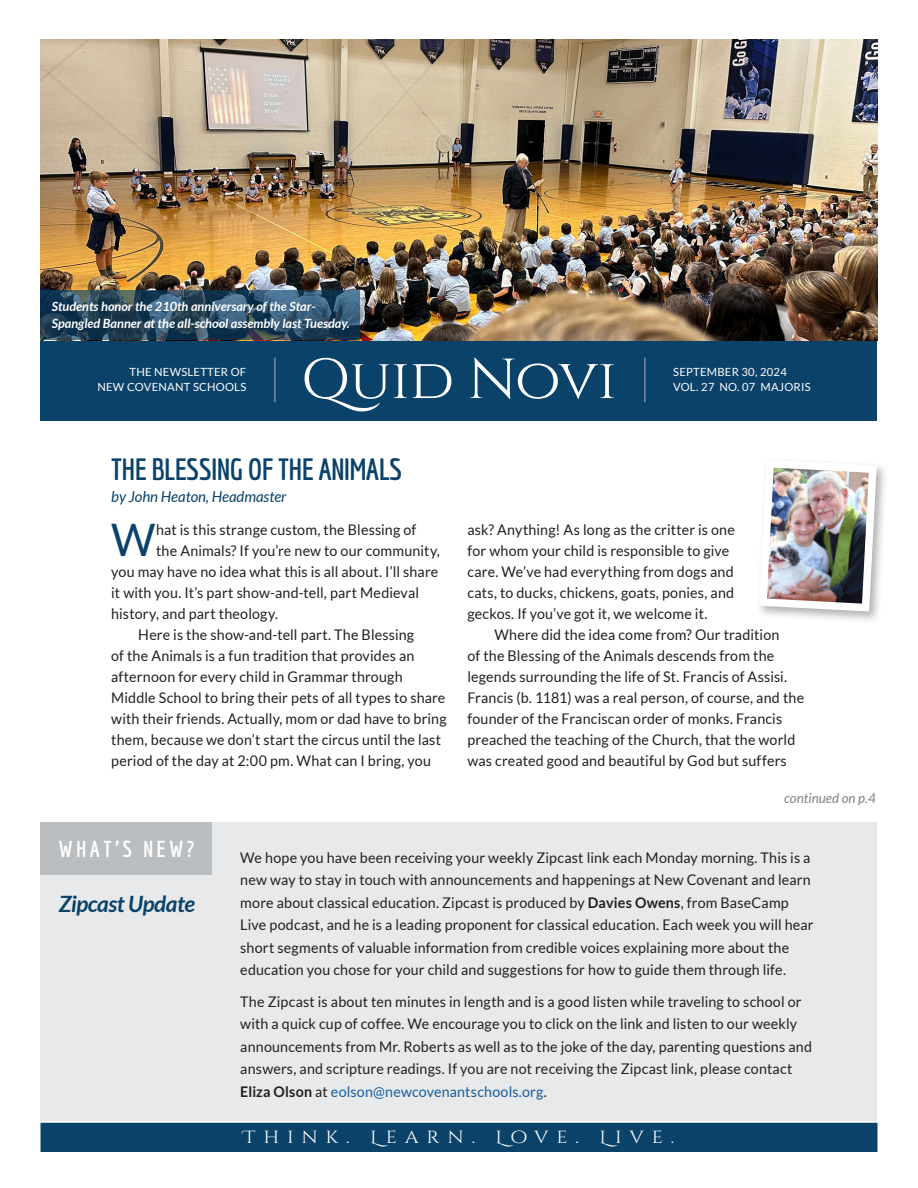
<style>
.page{position:relative;width:918px;height:1188px;background:#fff}
.page>*{position:absolute;margin:0;border:0;box-sizing:border-box;transform-origin:0 0}
.t1{font:56.25px "Cinzel";letter-spacing:-.015em;color:#fff;scale:1.05 1}
.QN_Body_Text_--_Main_Article_1st_Para{font:44.85px "Lato";color:#0a426a}
.QN_Article_Title_--_Economica_Bold{font:700 30px "Economica";letter-spacing:-.02em;color:#0a426a}
.QN_What_s_New_--_Heading{font:700 22.5px "Economica";letter-spacing:.15em;color:#fff}
.QN_What_s_New_--_Title{font:italic 700 22.5px "Lato";letter-spacing:-.02em;color:#0a426a}
.t2{font:17.55px "Cinzel Decorative";letter-spacing:.4em;color:#fff;scale:1.11 1}
.QN_Byline{font:italic 15px "Lato";letter-spacing:-.005em;color:#0a426a}
.QN_Body_Text{font:14.7px/22.5px "Lato";letter-spacing:.01em;color:#231f20}
.QN_Body_Text_--_Main_Article{font:14.7px/21px "Lato";letter-spacing:.01em;color:#231f20}
.QN_Body_Text_--_Main_Article_1st_Para-2{font:14.7px "Lato";letter-spacing:.01em;color:#231f20}
.QN_Continued--Gray{font:italic 13.5px "Lato";color:#808285}
.QN_Caption--White{font:italic 700 12.75px/16.5px "Lato";color:#fff}
.QN_Title_Deck_--_Date_Issue{font:11.25px/15px "Lato";letter-spacing:.02em;color:#fff;text-align:right}
.s1{font-weight:700}
.s2{color:#175d9e}
</style>
<div class="page">
<div style="left:40px;top:340px;width:838px;height:80px;background:#0a426a"></div>
<div style="left:42px;top:1124px;width:834px;height:26px;background:#0a426a"></div>
<div style="left:40px;top:1123px;width:838px;height:29px;border:3px solid #0a426a"></div>
<div style="left:40px;top:822px;width:838px;height:298px;background:#e8e9ea"></div>
<img style="left:40px;top:40px;width:838px;height:300px">
<hr style="left:274px;top:358px;width:2px;height:44px;background:#8189a4">
<hr style="left:644px;top:358px;width:2px;height:44px;background:#8189a4">
<svg style="left:40px;top:291px;width:320px;height:49px;background:#2a4a61"></svg>
<div style="left:40px;top:822px;width:172px;height:53px;background:#bbbec1"></div>
<div style="left:756px;top:457px;width:133px;height:167px;background:#231f20;opacity:.35"></div>
<img style="left:756px;top:457px;width:125px;height:158px">
<p class="QN_Caption--White" style="left:52px;top:299px;width:299px">Students honor the 210th anniversary of the Star-<br>Spangled Banner at the all-school assembly last Tuesday.</p>
<h1 class="t1" style="left:301px;top:343px;width:302px">Quid Novi</h1>
<p class="QN_Title_Deck_--_Date_Issue" style="left:97px;top:364px;width:150px">THE NEWSLETTER OF<br>NEW COVENANT SCHOOLS</p>
<p class="QN_Title_Deck_--_Date_Issue" style="left:673px;top:364px;width:115px">SEPTEMBER 30, 2024</p>
<p class="QN_Title_Deck_--_Date_Issue" style="left:673px;top:379px;width:139px">VOL. 27 NO. 07 MAJORIS</p>
<p class="QN_Article_Title_--_Economica_Bold" style="left:111px;top:452px;width:293px">THE BLESSING OF THE ANIMALS</p>
<p class="QN_Byline" style="left:111px;top:488px;width:177px">by John Heaton, Headmaster</p>
<p class="QN_Body_Text_--_Main_Article_1st_Para" style="left:111px;top:515px;width:46px">W</p>
<p class="QN_Body_Text_--_Main_Article_1st_Para-2" style="left:156px;top:521px;width:262px">hat is this strange custom, the Blessing of</p>
<p class="QN_Body_Text_--_Main_Article_1st_Para-2" style="left:156px;top:542px;width:285px">the Animals? If you’re new to our community,</p>
<p class="QN_Body_Text_--_Main_Article_1st_Para-2" style="left:111px;top:563px;width:329px">you may have no idea what this is all about. I’ll share</p>
<p class="QN_Body_Text_--_Main_Article_1st_Para-2" style="left:111px;top:584px;width:309px">it with you. It’s part show-and-tell, part Medieval</p>
<p class="QN_Body_Text_--_Main_Article_1st_Para-2" style="left:111px;top:605px;width:168px">history, and part theology.</p>
<p class="QN_Body_Text_--_Main_Article" style="left:111px;top:624px;width:337px;text-indent:27px">Here is the show-and-tell part. The Blessing<br>of the Animals is a fun tradition that provides an afternoon for every child in Grammar through Middle School to bring their pets of all types to share with their friends. Actually, mom or dad have to bring them, because we don’t start the circus until the last period of the day at 2:00 pm. What can I bring, you</p>
<p class="QN_Body_Text_--_Main_Article" style="left:467px;top:519px;width:269px">ask? Anything! As long as the critter is one for whom your child is responsible to give care. We’ve had everything from dogs and cats, to ducks, chickens, goats, ponies, and geckos. If you’ve got it, we welcome it.</p>
<p class="QN_Body_Text_--_Main_Article" style="left:467px;top:624px;width:338px;text-indent:27px">Where did the idea come from? Our tradition<br>of the Blessing of the Animals descends from the legends surrounding the life of St. Francis of Assisi.<br>Francis (b. 1181) was a real person, of course, and the founder of the Franciscan order of monks. Francis preached the teaching of the Church, that the world was created good and beautiful by God but suffers</p>
<p class="QN_Continued--Gray" style="left:784px;top:790px;width:93px">continued on p.4</p>
<p class="QN_What_s_New_--_Heading" style="left:58px;top:835px;width:138px">WHAT’S NEW?</p>
<h3 class="QN_What_s_New_--_Heading" style="left:58px;top:851px;width:138px">WHAT’S NEW?</h3>
<p class="QN_What_s_New_--_Title" style="left:59px;top:891px;width:138px">Zipcast Update</p>
<p class="QN_Body_Text" style="left:240px;top:846px;width:575px">We hope you have been receiving your weekly Zipcast link each Monday morning. This is a new way to stay in touch with announcements and happenings at New Covenant and learn more about classical education. Zipcast is produced by <span class="s1">Davies Owens</span>, from BaseCamp Live podcast, and he is a leading proponent for classical education. Each week you will hear short segments of valuable information from credible voices explaining more about the education you chose for your child and suggestions for how to guide them through life.</p>
<p class="QN_Body_Text" style="left:240px;top:990px;width:573px">The Zipcast is about ten minutes in length and is a good listen while traveling to school or with a quick cup of coffee. We encourage you to click on the link and listen to our weekly announcements from Mr. Roberts as well as to the joke of the day, parenting questions and answers, and scripture readings. If you are not receiving the Zipcast link, please contact <span class="s1">Eliza Olson</span> at <span class="s2">eolson@newcovenantschools.org</span>.</p>
<p class="t2" style="left:244px;top:1127px;width:390px">Think. Learn. Love. Live.</p>
</div>
